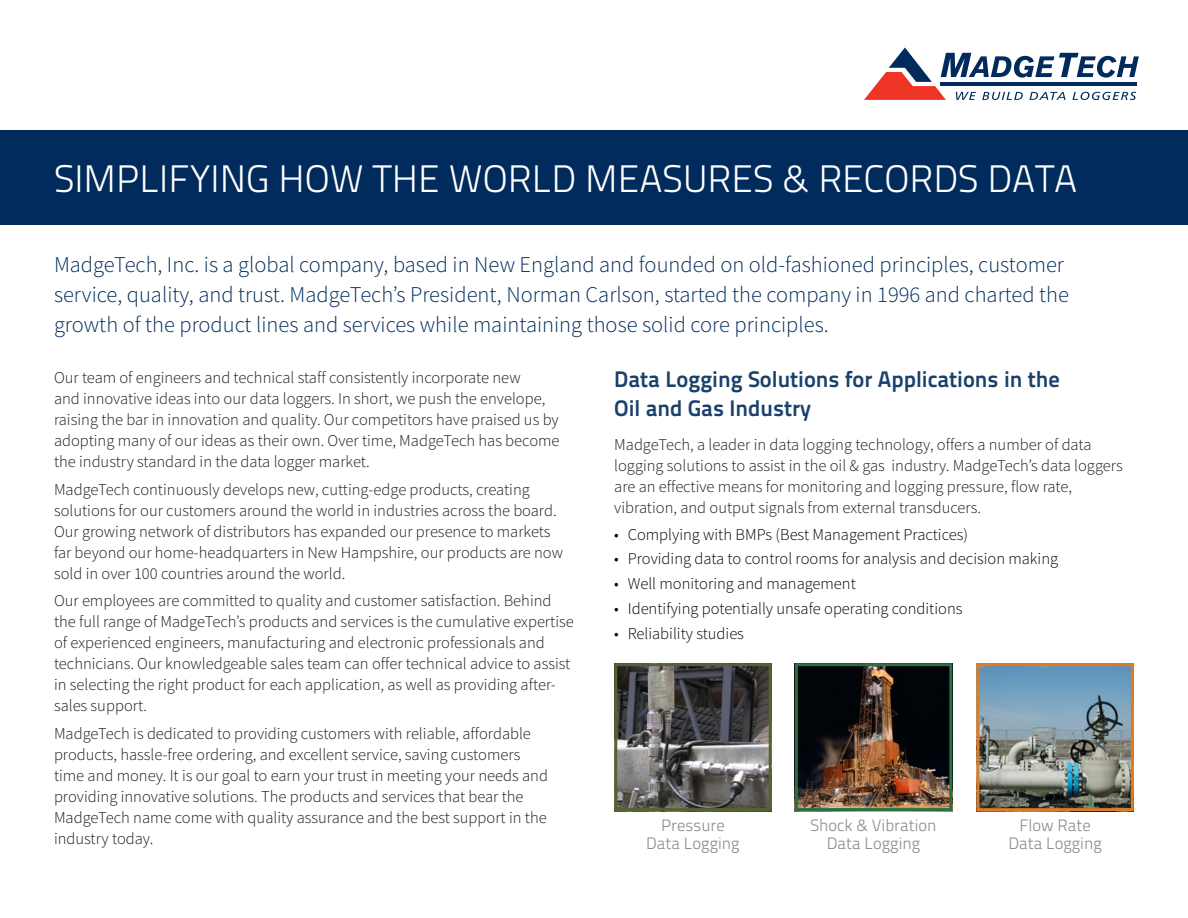
<style>
.page{position:relative;width:1188px;height:918px;background:#fff}
.page>*{position:absolute;margin:0;border:0;box-sizing:border-box;transform-origin:0 0}
.t1{font:300 38.25px "Titillium Text 22 L";color:#fff}
.t2{font:300 22.5px/30px "Source Sans Pro";color:#002b5c}
.t3{font:700 22.5px/28.5px "Titillium Text 22 L";color:#1a406c}
.t4{font:300 16.5px/21px "Source Sans Pro";color:#1a1a1a}
.t5{font:300 16.5px "Source Sans Pro";color:#000}
.t6{font:300 16.5px/18px "Titillium Text 22 L";color:#898a8d;text-align:center}
</style>
<div class="page">
<div style="left:0;top:131px;width:1188px;height:94px;background:#002b5c"></div>
<svg style="left:864px;top:48px;width:275px;height:52px"></svg>
<hr style="left:941px;top:82px;width:196px;height:4px;background:#002b5c">
<img style="left:618px;top:667px;width:150px;height:140px">
<div style="left:614px;top:663px;width:158px;height:148px;border:3px solid #556234"></div>
<img style="left:980px;top:667px;width:150px;height:140px">
<div style="left:976px;top:663px;width:158px;height:148px;border:3px solid #db7c28"></div>
<img style="left:799px;top:667px;width:149px;height:140px">
<div style="left:795px;top:663px;width:157px;height:148px;border:3px solid #287143"></div>
<h1 class="t1" style="left:54px;top:150px;width:1025px">SIMPLIFYING HOW THE WORLD MEASURES &amp; RECORDS DATA</h1>
<p class="t2" style="left:54px;top:250px;width:1016px">MadgeTech, Inc. is a global company, based in New England and founded on old-fashioned principles, customer service, quality, and trust. MadgeTech’s President, Norman Carlson, started the company in 1996 and charted the growth of the product lines and services while maintaining those solid core principles.</p>
<h2 class="t3" style="left:614px;top:364px;width:447px">Data Logging Solutions for Applications in the<br>Oil and Gas Industry</h2>
<p class="t4" style="left:614px;top:434px;width:510px">MadgeTech, a leader in data logging technology, offers a number of data logging solutions to assist in the oil &amp; gas industry. MadgeTech’s data loggers are an effective means for monitoring and logging pressure, flow rate, vibration, and output signals from external transducers.</p>
<p class="t5" style="left:614px;top:524px;width:355px">• Complying with BMPs (Best Management Practices)</p>
<p class="t5" style="left:614px;top:549px;width:445px">• Providing data to control rooms for analysis and decision making</p>
<p class="t5" style="left:614px;top:574px;width:243px">• Well monitoring and management</p>
<p class="t5" style="left:614px;top:599px;width:350px">• Identifying potentially unsafe operating conditions</p>
<p class="t5" style="left:614px;top:624px;width:131px">• Reliability studies</p>
<p class="t4" style="left:54px;top:367px;width:507px">Our team of engineers and technical staff consistently incorporate new<br>and innovative ideas into our data loggers. In short, we push the envelope, raising the bar in innovation and quality. Our competitors have praised us by adopting many of our ideas as their own. Over time, MadgeTech has become the industry standard in the data logger market.</p>
<p class="t4" style="left:54px;top:479px;width:511px">MadgeTech continuously develops new, cutting-edge products, creating solutions for our customers around the world in industries across the board.<br>Our growing network of distributors has expanded our presence to markets far beyond our home-headquarters in New Hampshire, our products are now sold in over 100 countries around the world.</p>
<p class="t4" style="left:54px;top:590px;width:521px">Our employees are committed to quality and customer satisfaction. Behind the full range of MadgeTech’s products and services is the cumulative expertise of experienced engineers, manufacturing and electronic professionals and technicians. Our knowledgeable sales team can offer technical advice to assist in selecting the right product for each application, as well as providing after&shy;sales support.</p>
<p class="t4" style="left:54px;top:723px;width:495px">MadgeTech is dedicated to providing customers with reliable, affordable products, hassle-free ordering, and excellent service, saving customers time and money. It is our goal to earn your trust in meeting your needs and providing innovative solutions. The products and services that bear the MadgeTech name come with quality assurance and the best support in the industry today.</p>
<p class="t6" style="left:646px;top:815px;width:95px">Pressure<br>Data Logging</p>
<p class="t6" style="left:810px;top:815px;width:128px">Shock &amp; Vibration<br>Data Logging</p>
<p class="t6" style="left:1008px;top:815px;width:95px">Flow Rate<br>Data Logging</p>
</div>
